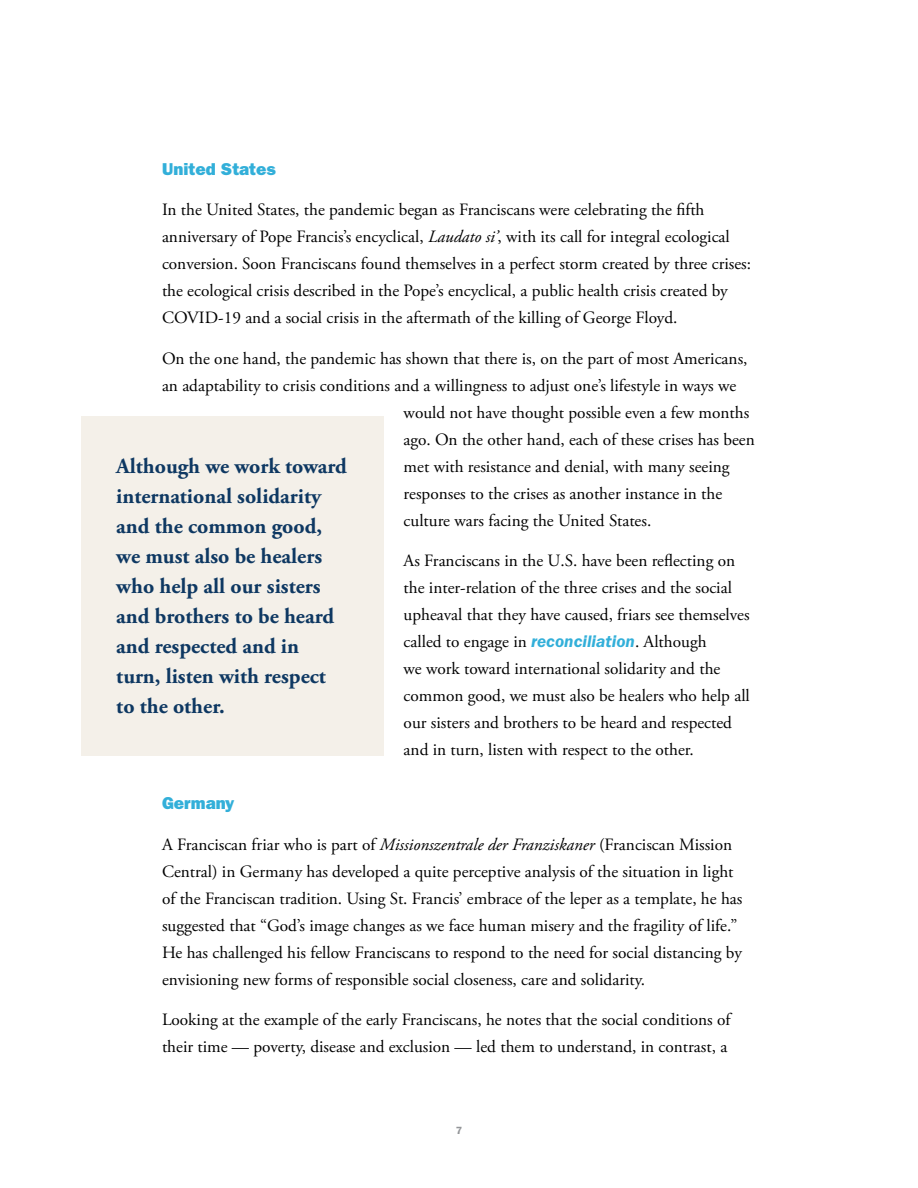
<style>
.page{position:relative;width:918px;height:1188px;background:#fff}
.page>*{position:absolute;margin:0;border:0;box-sizing:border-box;transform-origin:0 0}
.t1{font:700 21.75px/30px "Adobe Garamond Pro";color:#0e3862}
.t2{font:17.25px/27px "Adobe Garamond Pro";color:#000}
.t3{font:800 17.25px "Franklin Gothic";color:#32afd9}
.t4{font:600 10.5px "Franklin Gothic";color:#939598}
.s1{font-style:italic}
.s2{font-family:"Franklin Gothic";font-weight:600;font-style:italic;color:#32afd9}
</style>
<div class="page">
<div style="left:81px;top:416px;width:302px;height:340px;background:#f4f0e9"></div>
<p class="t3" style="left:162px;top:159px;width:115px">United States</p>
<p class="t2" style="left:162px;top:197px;width:591px">In the United States, the pandemic began as Franciscans were celebrating the fifth anniversary of Pope Francis’s encyclical, <span class="s1">Laudato si’</span>, with its call for integral ecological conversion. Soon Franciscans found themselves in a perfect storm created by three crises: the ecological crisis described in the Pope’s encyclical, a public health crisis created by COVID-19 and a social crisis in the aftermath of the killing of George Floyd.</p>
<p class="t2" style="left:162px;top:346px;width:587px">On the one hand, the pandemic has shown that there is, on the part of most Americans,</p>
<p class="t2" style="left:162px;top:373px;width:576px">an adaptability to crisis conditions and a willingness to adjust one’s lifestyle in ways we</p>
<p class="t2" style="left:404px;top:400px;width:347px">would not have thought possible even a few months</p>
<p class="t2" style="left:404px;top:427px;width:353px">ago. On the other hand, each of these crises has been</p>
<p class="t2" style="left:404px;top:454px;width:327px">met with resistance and denial, with many seeing</p>
<p class="t2" style="left:404px;top:481px;width:320px">responses to the crises as another instance in the</p>
<p class="t2" style="left:404px;top:508px;width:249px">culture wars facing the United States.</p>
<p class="t2" style="left:404px;top:548px;width:348px">As Franciscans in the U.S. have been reflecting on the inter-relation of the three crises and the social upheaval that they have caused, friars see themselves called to engage in <span class="s2">reconciliation</span>. Although<br>we work toward international solidarity and the common good, we must also be healers who help all our sisters and brothers to be heard and respected and in turn, listen with respect to the other.</p>
<p class="t3" style="left:162px;top:793px;width:74px">Germany</p>
<p class="t2" style="left:162px;top:832px;width:582px">A Franciscan friar who is part of <span class="s1">Missionszentrale der Franziskaner</span> (Franciscan Mission Central) in Germany has developed a quite perceptive analysis of the situation in light of the Franciscan tradition. Using St. Francis’ embrace of the leper as a template, he has suggested that “God’s image changes as we face human misery and the fragility of life.” He has challenged his fellow Franciscans to respond to the need for social distancing by envisioning new forms of responsible social closeness, care and solidarity.</p>
<p class="t2" style="left:162px;top:1007px;width:570px">Looking at the example of the early Franciscans, he notes that the social conditions of their time — poverty, disease and exclusion — led them to understand, in contrast, a</p>
<p class="t1" style="left:116px;top:451px;width:232px">Although we work toward international solidarity and the common good, we must also be healers who help all our sisters and brothers to be heard and respected and in turn, listen with respect to the other.</p>
<p class="t4" style="left:456px;top:1124px;width:8px">7</p>
</div>
